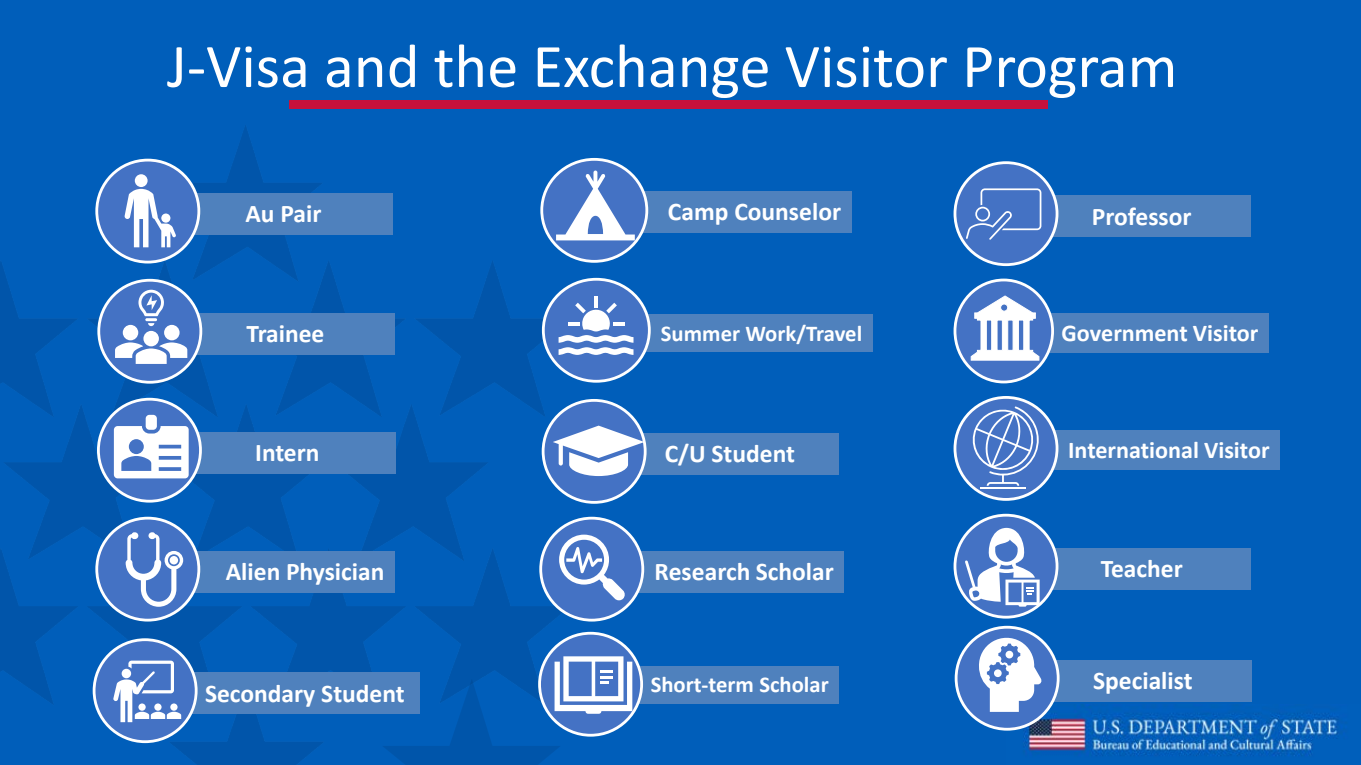
<style>
.page{position:relative;width:1361px;height:765px;background:#fff}
.page>*{position:absolute;margin:0;border:0;box-sizing:border-box;transform-origin:0 0}
.t1{font:62.38px "Calibri";color:#fff}
.t2{font:700 25.5px "Calibri";color:#fff}
.t3{font:700 24.12px "Calibri";color:#fff}
.t4{font:700 22.62px "Calibri";color:#fff}
</style>
<div class="page">
<div style="left:0;top:0;width:1360px;height:765px;background:#005eba"></div>
<img style="left:0;top:52px;width:578px;height:713px">
<div style="left:288px;top:100px;width:759px;height:9px;background:#c7113c"></div>
<img style="left:1006px;top:704px;width:354px;height:61px">
<div style="left:175px;top:193px;width:217px;height:41px;background:#4f81bd"></div>
<div style="left:97px;top:160px;width:102px;height:102px;background:#4472c4;border-radius:50%"></div>
<div style="left:95px;top:159px;width:105px;height:105px;border:3px solid #fff;border-radius:50%"></div>
<div style="left:177px;top:313px;width:217px;height:41px;background:#4f81bd"></div>
<div style="left:99px;top:280px;width:102px;height:102px;background:#4472c4;border-radius:50%"></div>
<div style="left:97px;top:279px;width:105px;height:105px;border:3px solid #fff;border-radius:50%"></div>
<div style="left:135px;top:174px;width:12px;height:13px;background:#fff;border-radius:50%"></div>
<svg style="left:124px;top:189px;width:52px;height:58px"></svg>
<svg style="left:138px;top:290px;width:26px;height:36px"></svg>
<div style="left:164px;top:325px;width:15px;height:15px;background:#fff;border-radius:50%"></div>
<div style="left:123px;top:325px;width:15px;height:15px;background:#fff;border-radius:50%"></div>
<svg style="left:115px;top:342px;width:72px;height:22px"></svg>
<div style="left:143px;top:331px;width:16px;height:15px;background:#fff;border-radius:50%"></div>
<div style="left:178px;top:432px;width:218px;height:41px;background:#4f81bd"></div>
<div style="left:98px;top:399px;width:102px;height:102px;background:#4472c4;border-radius:50%"></div>
<div style="left:97px;top:398px;width:105px;height:105px;border:3px solid #fff;border-radius:50%"></div>
<div style="left:146px;top:415px;width:11px;height:15px;background:#fff;border-radius:4px"></div>
<svg style="left:114px;top:426px;width:75px;height:52px"></svg>
<div style="left:177px;top:551px;width:217px;height:41px;background:#4f81bd"></div>
<div style="left:97px;top:518px;width:102px;height:102px;background:#4472c4;border-radius:50%"></div>
<div style="left:95px;top:517px;width:105px;height:105px;border:3px solid #fff;border-radius:50%"></div>
<svg style="left:126px;top:532px;width:57px;height:75px"></svg>
<div style="left:170px;top:556px;width:8px;height:8px;background:#fff;border-radius:50%"></div>
<div style="left:190px;top:673px;width:229px;height:41px;background:#4f81bd"></div>
<div style="left:94px;top:640px;width:102px;height:102px;background:#4472c4;border-radius:50%"></div>
<div style="left:93px;top:638px;width:104px;height:105px;border:3px solid #fff;border-radius:50%"></div>
<svg style="left:113px;top:661px;width:68px;height:61px"></svg>
<div style="left:627px;top:191px;width:224px;height:41px;background:#4f81bd"></div>
<svg style="left:541px;top:159px;width:105px;height:102px;fill:#4472c4"></svg>
<div style="left:540px;top:158px;width:108px;height:105px;border:3px solid #fff;border-radius:50%"></div>
<div style="left:1032px;top:196px;width:218px;height:41px;background:#4f81bd"></div>
<div style="left:954px;top:163px;width:102px;height:102px;background:#4472c4;border-radius:50%"></div>
<div style="left:953px;top:161px;width:105px;height:105px;border:3px solid #fff;border-radius:50%"></div>
<div style="left:636px;top:314px;width:236px;height:38px;background:#4f81bd"></div>
<div style="left:543px;top:279px;width:106px;height:102px;background:#4472c4;border-radius:50%"></div>
<div style="left:542px;top:278px;width:108px;height:105px;border:3px solid #fff;border-radius:50%"></div>
<svg style="left:556px;top:171px;width:78px;height:69px"></svg>
<div style="left:621px;top:433px;width:217px;height:42px;background:#4f81bd"></div>
<div style="left:543px;top:400px;width:102px;height:102px;background:#4472c4;border-radius:50%"></div>
<div style="left:541px;top:399px;width:105px;height:105px;border:3px solid #fff;border-radius:50%"></div>
<svg style="left:553px;top:426px;width:91px;height:50px"></svg>
<div style="left:618px;top:551px;width:225px;height:41px;background:#4f81bd"></div>
<div style="left:540px;top:518px;width:102px;height:102px;background:#4472c4;border-radius:50%"></div>
<div style="left:539px;top:517px;width:105px;height:105px;border:3px solid #fff;border-radius:50%"></div>
<div style="left:617px;top:666px;width:221px;height:38px;background:#4f81bd"></div>
<svg style="left:539px;top:633px;width:102px;height:102px;fill:#4472c4"></svg>
<div style="left:1029px;top:313px;width:239px;height:39px;background:#4f81bd"></div>
<div style="left:954px;top:280px;width:98px;height:102px;background:#4472c4;border-radius:50%"></div>
<div style="left:953px;top:279px;width:100px;height:104px;border:3px solid #fff;border-radius:50%"></div>
<div style="left:1032px;top:430px;width:247px;height:40px;background:#4f81bd"></div>
<svg style="left:954px;top:397px;width:102px;height:102px;fill:#4472c4"></svg>
<div style="left:953px;top:396px;width:105px;height:105px;border:3px solid #fff;border-radius:50%"></div>
<div style="left:1032px;top:548px;width:218px;height:41px;background:#4f81bd"></div>
<svg style="left:954px;top:515px;width:102px;height:102px;fill:#4472c4"></svg>
<div style="left:953px;top:514px;width:105px;height:105px;border:3px solid #fff;border-radius:50%"></div>
<div style="left:1033px;top:660px;width:218px;height:41px;background:#4f81bd"></div>
<div style="left:955px;top:627px;width:102px;height:102px;background:#4472c4;border-radius:50%"></div>
<div style="left:954px;top:626px;width:105px;height:105px;border:3px solid #fff;border-radius:50%"></div>
<svg style="left:966px;top:188px;width:75px;height:52px"></svg>
<svg style="left:964px;top:528px;width:75px;height:79px"></svg>
<svg style="left:559px;top:535px;width:66px;height:66px"></svg>
<svg style="left:558px;top:296px;width:75px;height:59px"></svg>
<svg style="left:382px;top:656px;width:250px;height:109px;background:#2770be"></svg>
<svg style="left:970px;top:295px;width:69px;height:66px"></svg>
<hr style="left:980px;top:487px;width:45px;height:2px;background:#fff">
<svg style="left:968px;top:406px;width:73px;height:80px"></svg>
<svg style="left:978px;top:637px;width:64px;height:75px"></svg>
<p class="t1" style="left:167px;top:23px;width:1011px">J-Visa and the Exchange Visitor Program</p>
<p class="t2" style="left:245px;top:196px;width:77px">Au Pair</p>
<p class="t2" style="left:668px;top:194px;width:174px">Camp Counselor</p>
<p class="t2" style="left:1091px;top:198px;width:101px">Professor</p>
<p class="t2" style="left:246px;top:316px;width:79px">Trainee</p>
<p class="t4" style="left:661px;top:317px;width:203px">Summer Work/Travel</p>
<p class="t3" style="left:1061px;top:316px;width:198px">Government Visitor</p>
<p class="t2" style="left:255px;top:435px;width:66px">Intern</p>
<p class="t2" style="left:664px;top:436px;width:132px">C/U Student</p>
<p class="t3" style="left:1067px;top:433px;width:203px">International Visitor</p>
<p class="t2" style="left:226px;top:554px;width:160px">Alien Physician</p>
<p class="t2" style="left:654px;top:554px;width:181px">Research Scholar</p>
<p class="t2" style="left:1100px;top:551px;width:84px">Teacher</p>
<p class="t2" style="left:205px;top:675px;width:201px">Secondary Student</p>
<p class="t4" style="left:650px;top:669px;width:179px">Short-term Scholar</p>
<p class="t2" style="left:1092px;top:663px;width:101px">Specialist</p>
</div>
